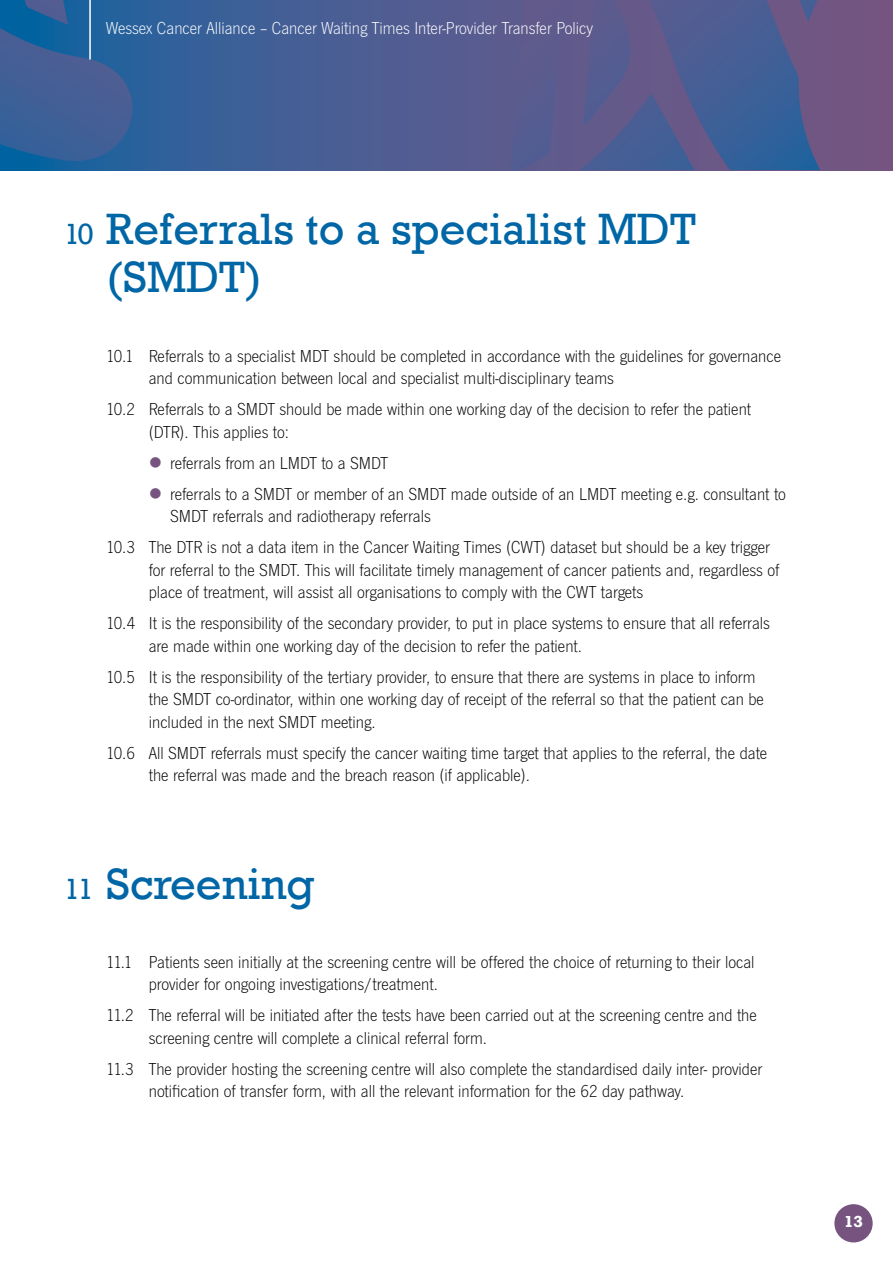
<style>
.page{position:relative;width:893px;height:1263px;background:#fff}
.page>*{position:absolute;margin:0;border:0;box-sizing:border-box;transform-origin:0 0}
.Top_headers{font:45px/48px "Rockwell";color:#0066a6}
.Body_text{font:18px/22.5px "News Got T Ligh";color:#000}
.Body_text-2{font:18px "News Got T Ligh";color:#fff}
.t1{font:700 15px "Rockwell";color:#fff}
.s1{font-size:30px}
.s2{color:#76547f}
</style>
<div class="page">
<svg style="left:137px;top:0;width:756px;height:170px;background:#4d5c91"></svg>
<svg style="left:0;top:0;width:137px;height:170px;background:#306099"></svg>
<svg style="left:510px;top:0;width:314px;height:170px;background:#535b8f"></svg>
<hr style="left:89px;top:0;width:2px;height:60px;background:#fff">
<div style="left:834px;top:1204px;width:39px;height:38px;background:#76547f;border-radius:50%"></div>
<p class="Body_text-2" style="left:106px;top:19px;width:488px">Wessex Cancer Alliance – Cancer Waiting Times Inter-Provider Transfer Policy</p>
<p class="Top_headers" style="left:106px;top:205px;width:591px;text-indent:-43px"><span class="s1">10</span> Referrals to a specialist MDT (SMDT)</p>
<p class="Body_text" style="left:149px;top:344px;width:634px;text-indent:-43px">10.1 Referrals to a specialist MDT should be completed in accordance with the guidelines for governance and communication between local and specialist multi-disciplinary teams</p>
<p class="Body_text" style="left:149px;top:397px;width:604px;text-indent:-43px">10.2 Referrals to a SMDT should be made within one working day of the decision to refer the patient (DTR). This applies to:</p>
<p class="Body_text" style="left:149px;top:451px;width:241px"><span class="s2">●</span> referrals from an LMDT to a SMDT</p>
<p class="Body_text" style="left:170px;top:482px;width:617px;text-indent:-21px"><span class="s2">●</span> referrals to a SMDT or member of an SMDT made outside of an LMDT meeting e.g. consultant to<br>SMDT referrals and radiotherapy referrals</p>
<p class="Body_text" style="left:149px;top:535px;width:632px;text-indent:-43px">10.3 The DTR is not a data item in the Cancer Waiting Times (CWT) dataset but should be a key trigger for referral to the SMDT. This will facilitate timely management of cancer patients and, regardless of place of treatment, will assist all organisations to comply with the CWT targets</p>
<p class="Body_text" style="left:149px;top:611px;width:623px;text-indent:-43px">10.4 It is the responsibility of the secondary provider, to put in place systems to ensure that all referrals are made within one working day of the decision to refer the patient.</p>
<p class="Body_text" style="left:149px;top:665px;width:617px;text-indent:-43px">10.5 It is the responsibility of the tertiary provider, to ensure that there are systems in place to inform the SMDT co-ordinator, within one working day of receipt of the referral so that the patient can be included in the next SMDT meeting.</p>
<p class="Body_text" style="left:149px;top:741px;width:620px;text-indent:-43px">10.6 All SMDT referrals must specify the cancer waiting time target that applies to the referral, the date the referral was made and the breach reason (if applicable).</p>
<p class="Top_headers" style="left:64px;top:860px;width:252px"><span class="s1">11</span> Screening</p>
<p class="Body_text" style="left:149px;top:950px;width:607px;text-indent:-43px">11.1 Patients seen initially at the screening centre will be offered the choice of returning to their local provider for ongoing investigations/treatment.</p>
<p class="Body_text" style="left:149px;top:1003px;width:610px;text-indent:-43px">11.2 The referral will be initiated after the tests have been carried out at the screening centre and the screening centre will complete a clinical referral form.</p>
<p class="Body_text" style="left:149px;top:1057px;width:615px;text-indent:-43px">11.3 The provider hosting the screening centre will also complete the standardised daily inter- provider notification of transfer form, with all the relevant information for the 62 day pathway.</p>
<p class="t1" style="left:844px;top:1212px;width:20px">13</p>
</div>
